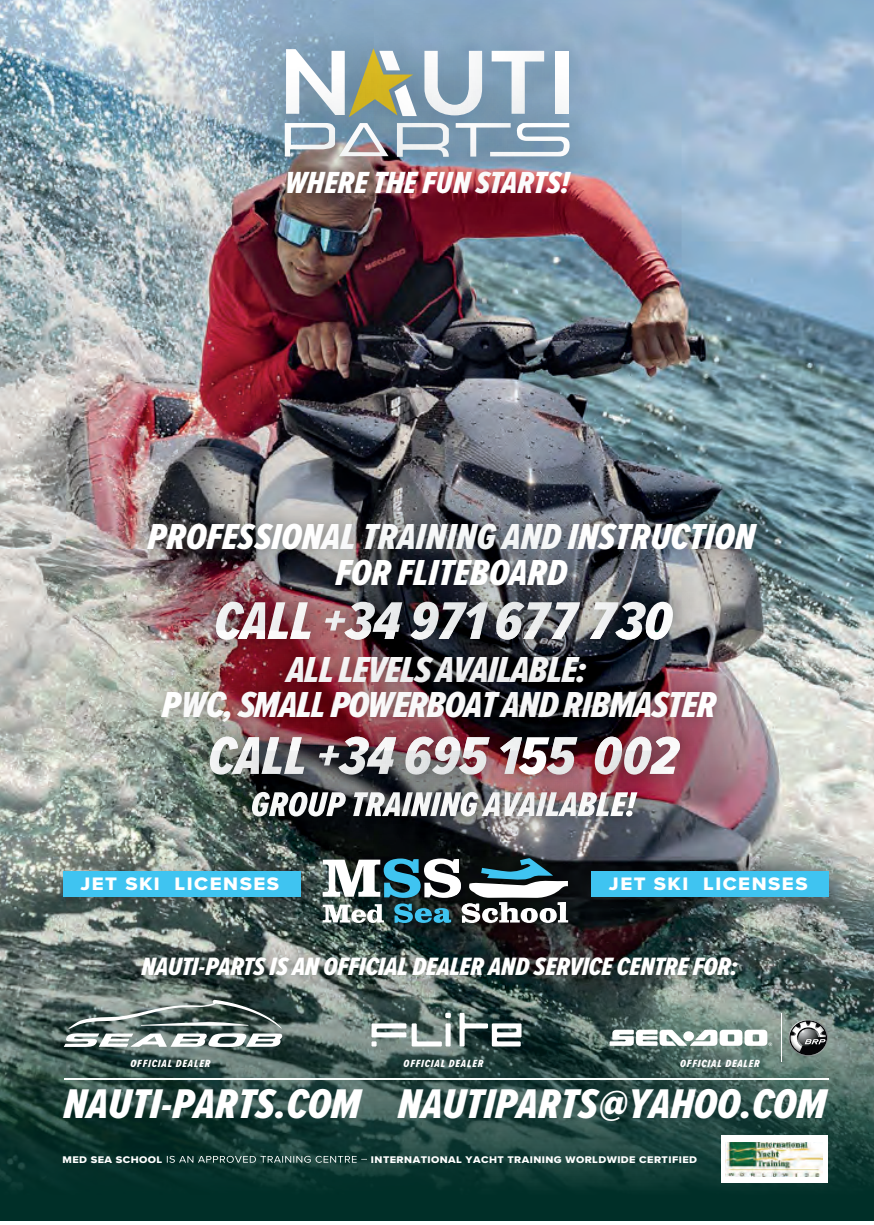
<style>
.page{position:relative;width:874px;height:1225px;background:#fff}
.page>*{position:absolute;margin:0;border:0;box-sizing:border-box;transform-origin:0 0}
.t1{font:43px "Proxima Nova Ex Cn Extrabld It";color:#fff;scale:1.08 1}
.t2{font:37.4px/34.8px "Proxima Nova Ex Cn Extrabld It";letter-spacing:-.025em;color:#fff;text-align:center;scale:1.08 1}
.t3{font:37.4px/36px "Proxima Nova Ex Cn Extrabld It";color:#fff;text-align:center;scale:1.08 1}
.t4{font:31.6px "Proxima Nova Ex Cn Extrabld It";color:#fff;scale:1.08 1}
.t5{font:26px "Proxima Nova Ex Cn Extrabld It";letter-spacing:-.005em;color:#fff;scale:1.08 1}
.t6{font:18.8px "Proxima Nova Extrabld";letter-spacing:.075em;color:#fff;scale:1.08 1}
.t7{font:10.8px "Proxima Nova Ex Cn Extrabld It";letter-spacing:.075em;color:#fff;scale:1.08 1}
.t8{font:10px "Proxima Nova Extrabld";letter-spacing:.04em;color:#fff;scale:1.08 1}
</style>
<div class="page">
<img style="left:1px;top:0;width:872px;height:722px">
<svg style="left:1px;top:722px;width:872px;height:498px;background:#2e4f49"></svg>
<img style="left:194px;top:0;width:94px;height:33px">
<img style="left:508px;top:0;width:152px;height:33px">
<img style="left:194px;top:33px;width:54px;height:42px">
<img style="left:508px;top:33px;width:152px;height:42px">
<img style="left:304px;top:0;width:204px;height:75px">
<img style="left:248px;top:33px;width:232px;height:42px">
<img style="left:194px;top:75px;width:190px;height:220px">
<img style="left:384px;top:75px;width:14px;height:220px">
<img style="left:398px;top:75px;width:10px;height:220px">
<img style="left:408px;top:75px;width:34px;height:220px">
<img style="left:442px;top:75px;width:220px;height:220px">
<hr style="left:63px;top:1078px;width:765px;height:1px;background:#fff">
<svg style="left:64px;top:1012px;width:218px;height:35px"></svg>
<svg style="left:167px;top:1155px;width:200px;height:7px"></svg>
<div style="left:720px;top:1135px;width:107px;height:47px;background:#fff"></div>
<img style="left:725px;top:1142px;width:96px;height:34px">
<svg style="left:609px;top:1029px;width:162px;height:16px"></svg>
<hr style="left:780px;top:1013px;width:1px;height:49px;background:#fff">
<svg style="left:785px;top:1018px;width:45px;height:40px;background:#777f7d"></svg>
<svg style="left:459px;top:1012px;width:62px;height:34px"></svg>
<svg style="left:371px;top:1012px;width:79px;height:34px"></svg>
<img style="left:36px;top:492px;width:820px;height:520px">
<img style="left:728px;top:841px;width:42px;height:24px">
<img style="left:234px;top:841px;width:28px;height:66px">
<img style="left:290px;top:841px;width:20px;height:66px">
<img style="left:568px;top:841px;width:160px;height:66px">
<svg style="left:322px;top:858px;width:246px;height:65px"></svg>
<div style="left:591px;top:871px;width:237px;height:25px;background:#3fc4f1"></div>
<div style="left:63px;top:871px;width:237px;height:25px;background:#3fc4f1"></div>
<img style="left:198px;top:821px;width:38px;height:20px">
<img style="left:640px;top:821px;width:130px;height:20px">
<img style="left:70px;top:655px;width:44px;height:166px">
<img style="left:114px;top:655px;width:18px;height:166px">
<img style="left:132px;top:655px;width:10px;height:166px">
<img style="left:146px;top:655px;width:16px;height:166px">
<img style="left:162px;top:655px;width:24px;height:166px">
<img style="left:186px;top:655px;width:18px;height:166px">
<img style="left:204px;top:655px;width:16px;height:166px">
<img style="left:220px;top:655px;width:14px;height:166px">
<img style="left:234px;top:655px;width:6px;height:166px">
<img style="left:240px;top:655px;width:18px;height:166px">
<img style="left:258px;top:691px;width:18px;height:130px">
<img style="left:276px;top:691px;width:58px;height:130px">
<img style="left:334px;top:691px;width:20px;height:130px">
<img style="left:354px;top:691px;width:16px;height:130px">
<img style="left:370px;top:691px;width:20px;height:130px">
<img style="left:390px;top:691px;width:14px;height:130px">
<img style="left:408px;top:691px;width:20px;height:130px">
<img style="left:640px;top:655px;width:168px;height:166px">
<img style="left:56px;top:427px;width:792px;height:228px">
<img style="left:244px;top:463px;width:414px;height:228px">
<img style="left:428px;top:647px;width:212px;height:218px">
<svg style="left:500px;top:737px;width:77px;height:37px"></svg>
<h3 class="t4" style="left:284px;top:159px;width:265px">WHERE THE FUN STARTS!</h3>
<h2 class="t3" style="left:147px;top:518px;width:564px">PROFESSIONAL TRAINING AND INSTRUCTION<br>FOR FLITEBOARD</h2>
<h2 class="t2" style="left:161px;top:651px;width:515px">ALLLEVELSAVAILABLE:<br>PWC, SMALLPOWERBOATANDRIBMASTER</h2>
<h3 class="t6" style="left:80px;top:870px;width:185px">JET SKI LICENSES</h3>
<h3 class="t6" style="left:608px;top:870px;width:185px">JET SKI LICENSES</h3>
<h3 class="t5" style="left:141px;top:947px;width:553px">NAUTI-PARTS IS AN OFFICIAL DEALER AND SERVICE CENTRE FOR:</h3>
<p class="t7" style="left:130px;top:1055px;width:75px">OFFICIAL DEALER</p>
<p class="t7" style="left:403px;top:1055px;width:75px">OFFICIAL DEALER</p>
<p class="t7" style="left:680px;top:1055px;width:75px">OFFICIAL DEALER</p>
<h1 class="t1" style="left:64px;top:1072px;width:707px">NAUTI-PARTS.COM NAUTIPARTS@YAHOO.COM</h1>
<p class="t8" style="left:62px;top:1151px;width:94px">MED SEA SCHOOL</p>
<p class="t8" style="left:371px;top:1151px;width:303px">INTERNATIONAL YACHT TRAINING WORLDWIDE CERTIFIED</p>
</div>
